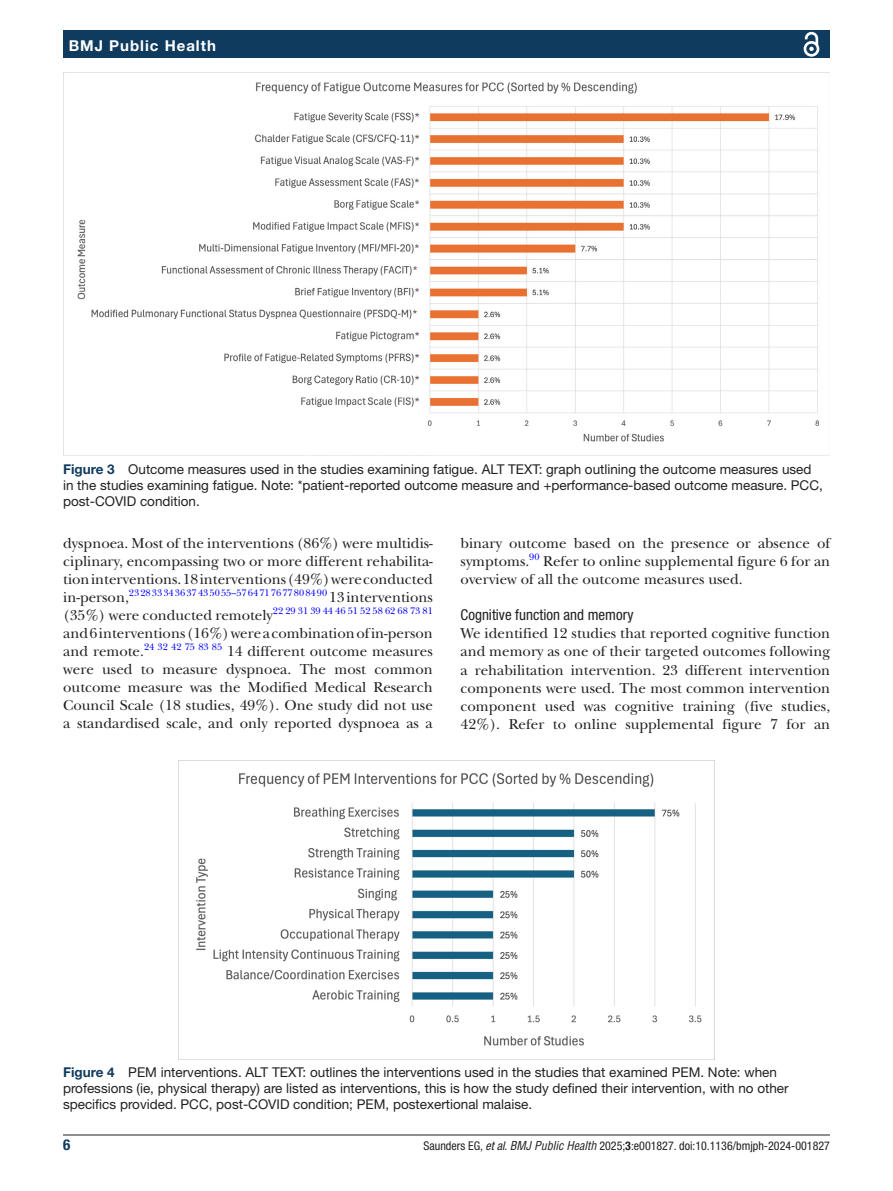
<style>
.page{position:relative;width:893px;height:1191px;background:#fff}
.page>*{position:absolute;margin:0;border:0;box-sizing:border-box;transform-origin:0 0}
.t1{font:15px/18px "New Baskerville";color:#231f20;text-align:justify}
.t2{font:condensed 15px "Helvetica Neue LT Std";color:#231f20}
.t3{font:700 15px "Helvetica Neue LT Std";letter-spacing:.065em;color:#fff}
.t4{font:700 condensed 15px "Helvetica Neue LT Std";color:#0f3b5f}
.t5{font:13.5px/16.2px "Helvetica Neue LT Std";color:#231f20}
.t6{font:condensed 12px "Helvetica Neue LT Std";color:#231f20}
.t7{font:9.9px "New Baskerville";color:#00f}
.s1{font-weight:700;color:#0f3b5f}
.s2{font-style:italic}
.s3{font-family:"Helvetica LT Std";font-style:italic}
.s4{font-weight:700}
</style>
<div class="page">
<hr style="left:63px;top:1134px;width:767px;height:1px;background:#231f20">
<div style="left:63px;top:31px;width:767px;height:27px;background:#0f3b5f"></div>
<svg style="left:803px;top:31px;width:17px;height:26px"></svg>
<img style="left:63px;top:73px;width:767px;height:383px">
<img style="left:178px;top:760px;width:537px;height:299px">
<p class="t3" style="left:69px;top:36px;width:149px">BMJ Public Health</p>
<p class="t5" style="left:63px;top:460px;width:761px"><span class="s1">Figure 3</span> Outcome measures used in the studies examining fatigue. ALT TEXT: graph outlining the outcome measures used in the studies examining fatigue. Note: *patient-reported outcome measure and +performance-based outcome measure. PCC, post-COVID condition.</p>
<p class="t1" style="left:63px;top:534px;width:371px">dyspnoea. Most of the interventions (86%) were multidis&shy;ciplinary, encompassing two or more different rehabilita&shy;tion interventions. 18 interventions (49%) were conducted in-person,</p>
<p class="t7" style="left:129px;top:587px;width:200px">23 28 33 34 36 37 43 50 55–57 64 71 76 77 80 84 90</p>
<p class="t1" style="left:329px;top:588px;width:105px">13 interventions</p>
<p class="t1" style="left:63px;top:606px;width:211px">(35%) were conducted remotely</p>
<p class="t7" style="left:273px;top:605px;width:161px">22 29 31 39 44 46 51 52 58 62 68 73 81</p>
<p class="t1" style="left:63px;top:624px;width:371px">and 6 interventions (16%) were a combination of in-person and remote.</p>
<p class="t7" style="left:144px;top:641px;width:80px">24 32 42 75 83 85</p>
<p class="t1" style="left:63px;top:642px;width:371px;text-indent:164px">14 different outcome measures were used to measure dyspnoea. The most common outcome measure was the Modified Medical Research Council Scale (18 studies, 49%). One study did not use a standardised scale, and only reported dyspnoea as a</p>
<p class="t1" style="left:461px;top:534px;width:371px">binary outcome based on the presence or absence of symptoms.</p>
<p class="t7" style="left:529px;top:551px;width:12px">90</p>
<p class="t1" style="left:461px;top:552px;width:371px;text-indent:83px">Refer to online supplemental figure 6 for an overview of all the outcome measures used.</p>
<p class="t2" style="left:461px;top:606px;width:174px">Cognitive function and memory</p>
<p class="t1" style="left:461px;top:624px;width:371px">We identified 12 studies that reported cognitive function and memory as one of their targeted outcomes following a rehabilitation intervention. 23 different intervention components were used. The most common intervention component used was cognitive training (five studies, 42%). Refer to online supplemental figure 7 for an</p>
<p class="t5" style="left:63px;top:1064px;width:727px"><span class="s1">Figure 4</span> PEM interventions. ALT TEXT: outlines the interventions used in the studies that examined PEM. Note: when professions (ie, physical therapy) are listed as interventions, this is how the study defined their intervention, with no other specifics provided. PCC, post-COVID condition; PEM, postexertional malaise.</p>
<p class="t4" style="left:63px;top:1135px;width:9px">6</p>
<p class="t6" style="left:423px;top:1138px;width:408px">Saunders EG, <span class="s2">et al</span>. <span class="s3">BMJ Public Health</span> 2025;<span class="s4">3</span>:e001827. doi:10.1136/bmjph-2024-001827</p>
</div>
